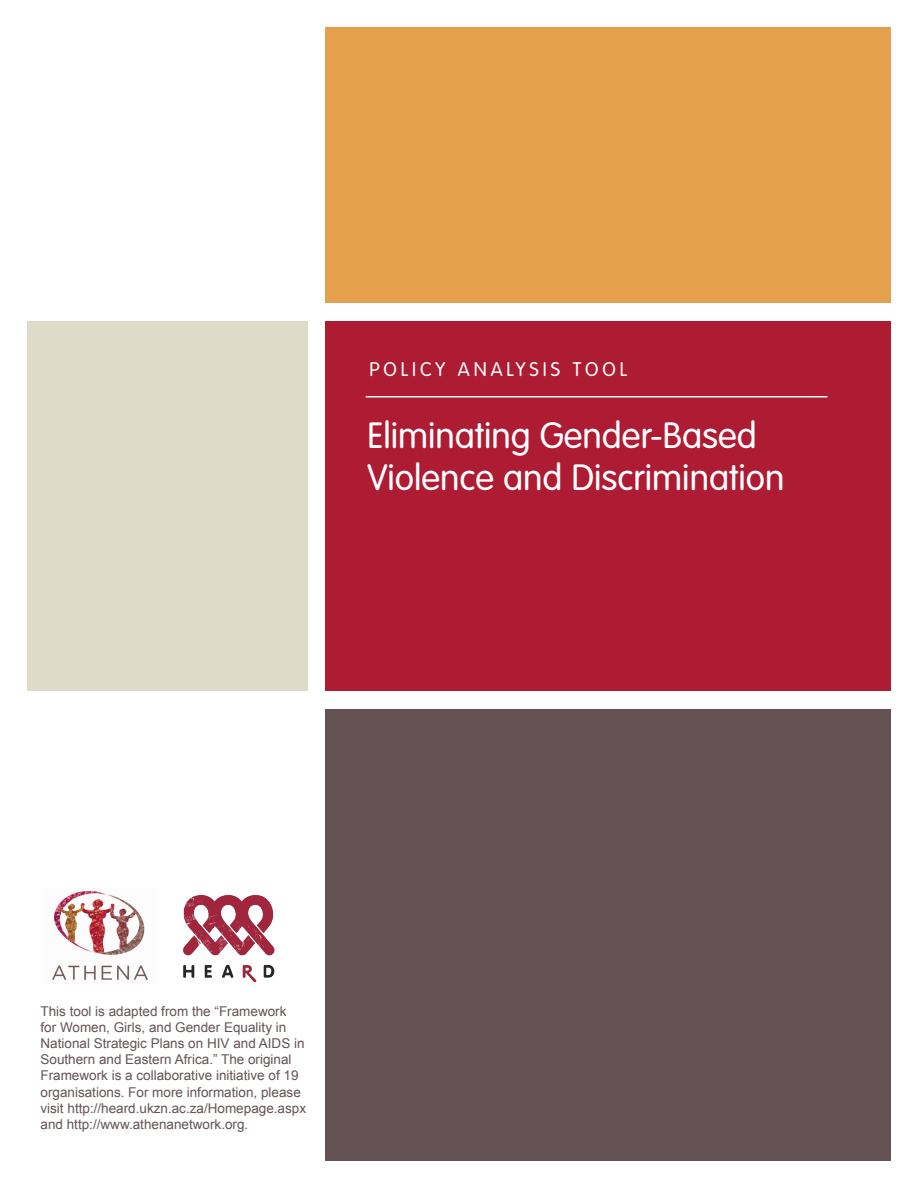
<style>
.page{position:relative;width:918px;height:1188px;background:#fff}
.page>*{position:absolute;margin:0;border:0;box-sizing:border-box;transform-origin:0 0}
.t1{font:300 36px/42px "VAG Rounded";color:#fff}
.t2{font:300 19.5px "VAG Rounded";letter-spacing:.2em;color:#fff}
.t3{font:13.5px/16.2px "Arial";color:#655254}
</style>
<div class="page">
<div style="left:326px;top:321px;width:565px;height:370px;background:#ae1c34"></div>
<div style="left:27px;top:321px;width:281px;height:370px;background:#e0dac8"></div>
<div style="left:326px;top:27px;width:565px;height:276px;background:#e5a04d"></div>
<div style="left:326px;top:709px;width:565px;height:452px;background:#655254"></div>
<img style="left:183px;top:895px;width:92px;height:88px">
<img style="left:52px;top:890px;width:96px;height:90px">
<hr style="left:366px;top:396px;width:461px;height:2px;background:#fff">
<h2 class="t2" style="left:369px;top:358px;width:260px">POLICY ANALYSIS TOOL</h2>
<h1 class="t1" style="left:367px;top:415px;width:419px">Eliminating Gender-Based<br>Violence and Discrimination</h1>
<p class="t3" style="left:40px;top:1003px;width:267px">This tool is adapted from the “Framework<br>for Women, Girls, and Gender Equality in National Strategic Plans on HIV and AIDS in Southern and Eastern Africa.” The original Framework is a collaborative initiative of 19 organisations. For more information, please visit http://heard.ukzn.ac.za/Homepage.aspx and http://www.athenanetwork.org.</p>
</div>
